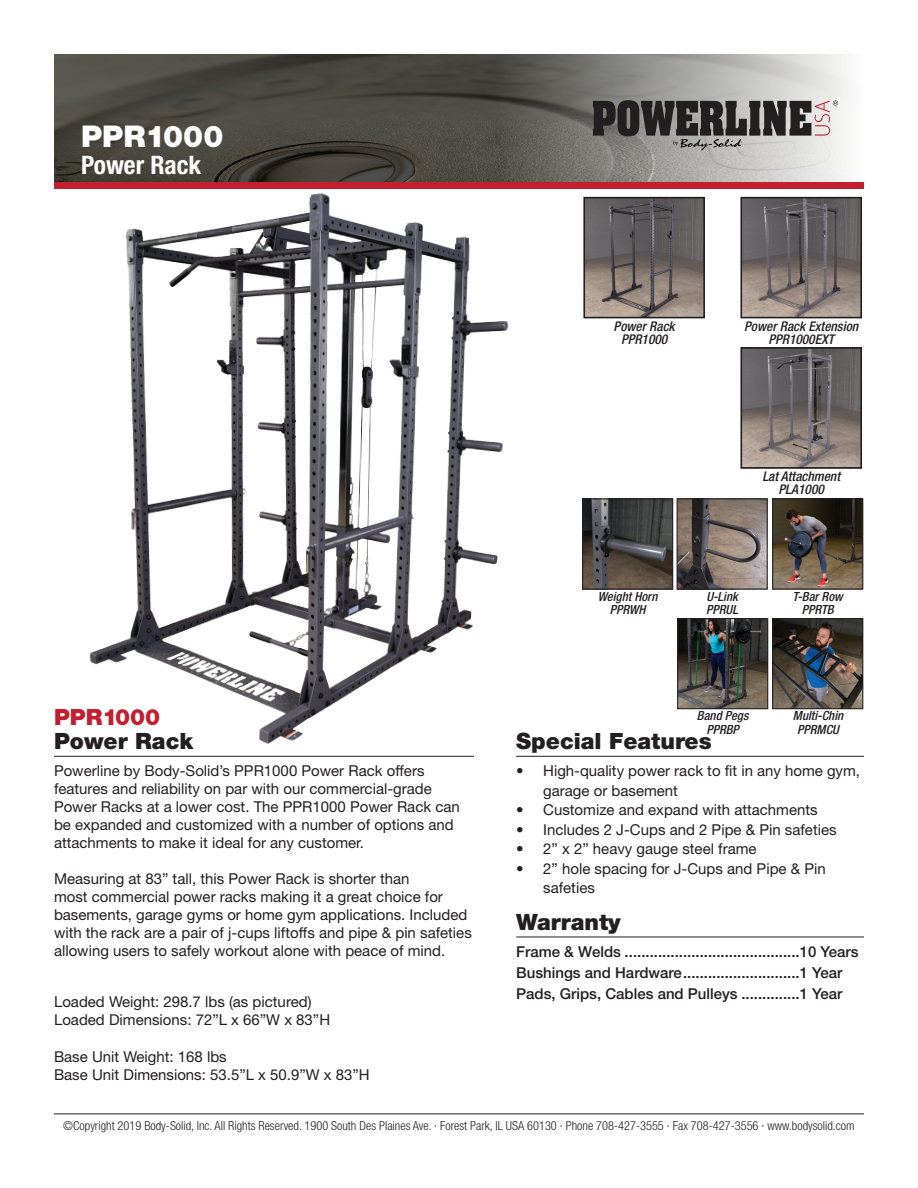
<style>
.page{position:relative;width:918px;height:1188px;background:#fff}
.page>*{position:absolute;margin:0;border:0;box-sizing:border-box;transform-origin:0 0}
.t1{font:900 30px "Helvetica Neue LT Std";color:#fff}
.t2{font:700 condensed 25.5px "Helvetica Neue LT Std";color:#fff}
.t3{font:900 22.5px "Helvetica Neue LT Std";color:#231f20}
.t4{font:900 22.5px "Helvetica Neue LT Std";color:#c21f31}
.t5{font:15px/18px "Helvetica Neue LT Std";color:#231f20}
.t6{font:500 15px/21px "Helvetica Neue LT Std";color:#231f20}
.t7{font:italic 500 condensed 13.35px/13.4px "Helvetica Neue LT Std";color:#231f20;text-align:center}
.t8{font:italic 500 condensed 12.6px/13.4px "Helvetica Neue LT Std";color:#231f20;text-align:center}
.t9{font:300 condensed 12.3px "Helvetica Neue LT Std";color:#231f20}
</style>
<div class="page">
<img style="left:54px;top:54px;width:444px;height:128px">
<svg style="left:498px;top:54px;width:351px;height:128px;background:#979793"></svg>
<div style="left:54px;top:182px;width:810px;height:7px;background:#c21f31"></div>
<svg style="left:593px;top:100px;width:245px;height:50px;background:#736f6f"></svg>
<hr style="left:54px;top:1114px;width:810px;height:1px;background:#231f20">
<svg style="left:740px;top:347px;width:122px;height:122px;background:#756e6c"></svg>
<svg style="left:740px;top:196px;width:122px;height:123px;background:#756d6b"></svg>
<svg style="left:583px;top:196px;width:122px;height:123px;background:#726a67"></svg>
<img style="left:677px;top:618px;width:187px;height:92px">
<img style="left:89px;top:193px;width:420px;height:551px">
<hr style="left:54px;top:756px;width:420px;height:1px;background:#231f20">
<hr style="left:516px;top:756px;width:348px;height:1px;background:#231f20">
<hr style="left:516px;top:937px;width:348px;height:1px;background:#231f20">
<svg style="left:582px;top:498px;width:282px;height:92px;background:#5e564f"></svg>
<h1 class="t1" style="left:81px;top:118px;width:144px">PPR1000</h1>
<h2 class="t2" style="left:81px;top:150px;width:122px">Power Rack</h2>
<p class="t7" style="left:614px;top:319px;width:63px">Power Rack<br>PPR1000</p>
<p class="t7" style="left:744px;top:319px;width:116px">Power Rack Extension<br>PPR1000EXT</p>
<p class="t8" style="left:598px;top:590px;width:61px">Weight Horn<br>PPRWH</p>
<p class="t7" style="left:762px;top:470px;width:79px">Lat Attachment<br>PLA1000</p>
<p class="t8" style="left:706px;top:590px;width:33px;text-align:left">U-Link<br>PPRUL</p>
<p class="t8" style="left:793px;top:590px;width:52px">T-Bar Row<br>PPRTB</p>
<h3 class="t4" style="left:54px;top:704px;width:108px">PPR1000</h3>
<p class="t8" style="left:697px;top:709px;width:53px">Band Pegs<br>PPRBP</p>
<h3 class="t3" style="left:54px;top:728px;width:141px">Power Rack</h3>
<h3 class="t3" style="left:516px;top:728px;width:197px">Special Features</h3>
<p class="t8" style="left:793px;top:709px;width:52px">Multi-Chin<br>PPRMCU</p>
<p class="t5" style="left:54px;top:762px;width:407px">Powerline by Body-Solid’s PPR1000 Power Rack offers features and reliability on par with our commercial-grade Power Racks at a lower cost. The PPR1000 Power Rack can be expanded and customized with a number of options and attachments to make it ideal for any customer.</p>
<p class="t5" style="left:54px;top:870px;width:419px">Measuring at 83” tall, this Power Rack is shorter than<br>most commercial power racks making it a great choice for basements, garage gyms or home gym applications. Included with the rack are a pair of j-cups liftoffs and pipe &amp; pin safeties allowing users to safely workout alone with peace of mind.</p>
<p class="t5" style="left:54px;top:992px;width:278px">Loaded Weight: 298.7 lbs (as pictured)<br>Loaded Dimensions: 72”L x 66”W x 83”H</p>
<p class="t5" style="left:54px;top:1048px;width:317px">Base Unit Weight: 168 lbs<br>Base Unit Dimensions: 53.5”L x 50.9”W x 83”H</p>
<p class="t5" style="left:543px;top:761px;width:318px;line-height:19.5px;text-indent:-27px">• High-quality power rack to fit in any home gym, garage or basement</p>
<p class="t5" style="left:516px;top:801px;width:303px">• Customize and expand with attachments</p>
<p class="t5" style="left:516px;top:820px;width:322px">• Includes 2 J-Cups and 2 Pipe &amp; Pin safeties</p>
<p class="t5" style="left:516px;top:840px;width:242px">• 2” x 2” heavy gauge steel frame</p>
<p class="t5" style="left:543px;top:859px;width:284px;line-height:19.5px;text-indent:-27px">• 2” hole spacing for J-Cups and Pipe &amp; Pin safeties</p>
<h3 class="t3" style="left:516px;top:908px;width:106px">Warranty</h3>
<p class="t6" style="left:516px;top:941px;width:344px">Frame &amp; Welds ..........................................10 Years<br>Bushings and Hardware............................1 Year<br>Pads, Grips, Cables and Pulleys ..............1 Year</p>
<p class="t9" style="left:63px;top:1118px;width:793px">©Copyright 2019 Body-Solid, Inc. All Rights Reserved. 1900 South Des Plaines Ave. · Forest Park, IL USA 60130 · Phone 708-427-3555 · Fax 708-427-3556 · www.bodysolid.com</p>
</div>
